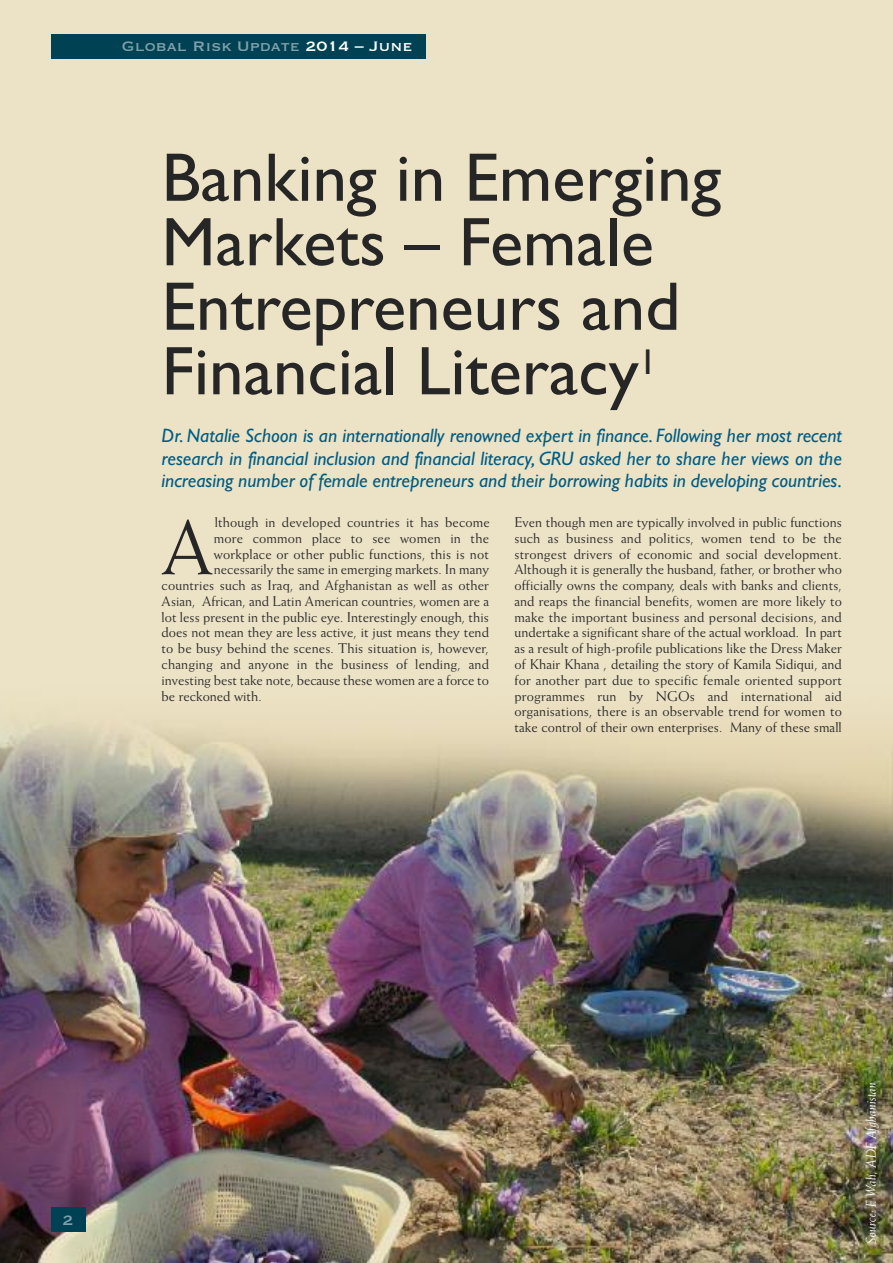
<style>
.page{position:relative;width:893px;height:1263px;background:#fff}
.page>*{position:absolute;margin:0;border:0;box-sizing:border-box;transform-origin:0 0}
.t1{font:79.05px "Weiss BT";color:#272627}
.t2{font:69px/64.5px "Gill Sans";color:#272627}
.t3{font:italic 19.5px/22.5px "Gill Sans";color:#005c83;text-align:justify}
.t4{font:18px "Copperplate";color:#80a0a9}
.t5{font:14.25px/15.8px "Weiss BT";color:#272627;text-align:justify}
.t6{font:italic 14.25px "Weiss BT";color:#fff}
.s1{color:#fff}
</style>
<div class="page">
<img style="left:0;top:0;width:893px;height:1263px">
<div style="left:51px;top:34px;width:374px;height:24px;background:#004154"></div>
<div style="left:51px;top:1208px;width:34px;height:24px;background:#004154"></div>
<p class="t4" style="left:122px;top:34px;width:292px">Global Risk Update <span class="s1">2014 – June</span></p>
<h2 class="t2" style="left:162px;top:145px;width:561px">Banking in Emerging<br>Markets – Female<br>Entrepreneurs and<br>Financial Literacy<sup>1</sup></h2>
<p class="t3" style="left:162px;top:424px;width:682px">Dr. Natalie Schoon is an internationally renowned expert in finance. Following her most recent research in financial inclusion and financial literacy, GRU asked her to share her views on the increasing number of female entrepreneurs and their borrowing habits in developing countries.</p>
<h1 class="t1" style="left:162px;top:521px;width:54px">A</h1>
<p class="t5" style="left:215px;top:516px;width:277px">lthough in developed countries it has become</p>
<p class="t5" style="left:214px;top:531px;width:277px">more common place to see women in the</p>
<p class="t5" style="left:214px;top:547px;width:277px">workplace or other public functions, this is not</p>
<p class="t5" style="left:214px;top:563px;width:277px">necessarily the same in emerging markets. In many</p>
<p class="t5" style="left:162px;top:579px;width:329px">countries such as Iraq, and Afghanistan as well as other</p>
<p class="t5" style="left:162px;top:594px;width:329px">Asian, African, and Latin American countries, women are a</p>
<p class="t5" style="left:162px;top:610px;width:329px">lot less present in the public eye. Interestingly enough, this</p>
<p class="t5" style="left:162px;top:626px;width:329px">does not mean they are less active, it just means they tend</p>
<p class="t5" style="left:162px;top:642px;width:329px">to be busy behind the scenes. This situation is, however,</p>
<p class="t5" style="left:162px;top:657px;width:329px">changing and anyone in the business of lending, and</p>
<p class="t5" style="left:162px;top:673px;width:329px">investing best take note, because these women are a force to</p>
<p class="t5" style="left:162px;top:689px;width:102px">be reckoned with.</p>
<p class="t5" style="left:514px;top:516px;width:329px">Even though men are typically involved in public functions such as business and politics, women tend to be the strongest drivers of economic and social development.<br>Although it is generally the husband, father, or brother who officially owns the company, deals with banks and clients, and reaps the financial benefits, women are more likely to make the important business and personal decisions, and undertake a significant share of the actual workload. In part as a result of high-profile publications like the Dress Maker of Khair Khana , detailing the story of Kamila Sidiqui, and for another part due to specific female oriented support programmes run by NGOs and international aid organisations, there is an observable trend for women to take control of their own enterprises. Many of these small</p>
<p class="t4" style="left:63px;top:1208px;width:12px">2</p>
<p class="t6" style="left:866px;top:1243px;width:163px;rotate:-90deg">Source: F. Wali, ADF Afghanistan</p>
</div>
